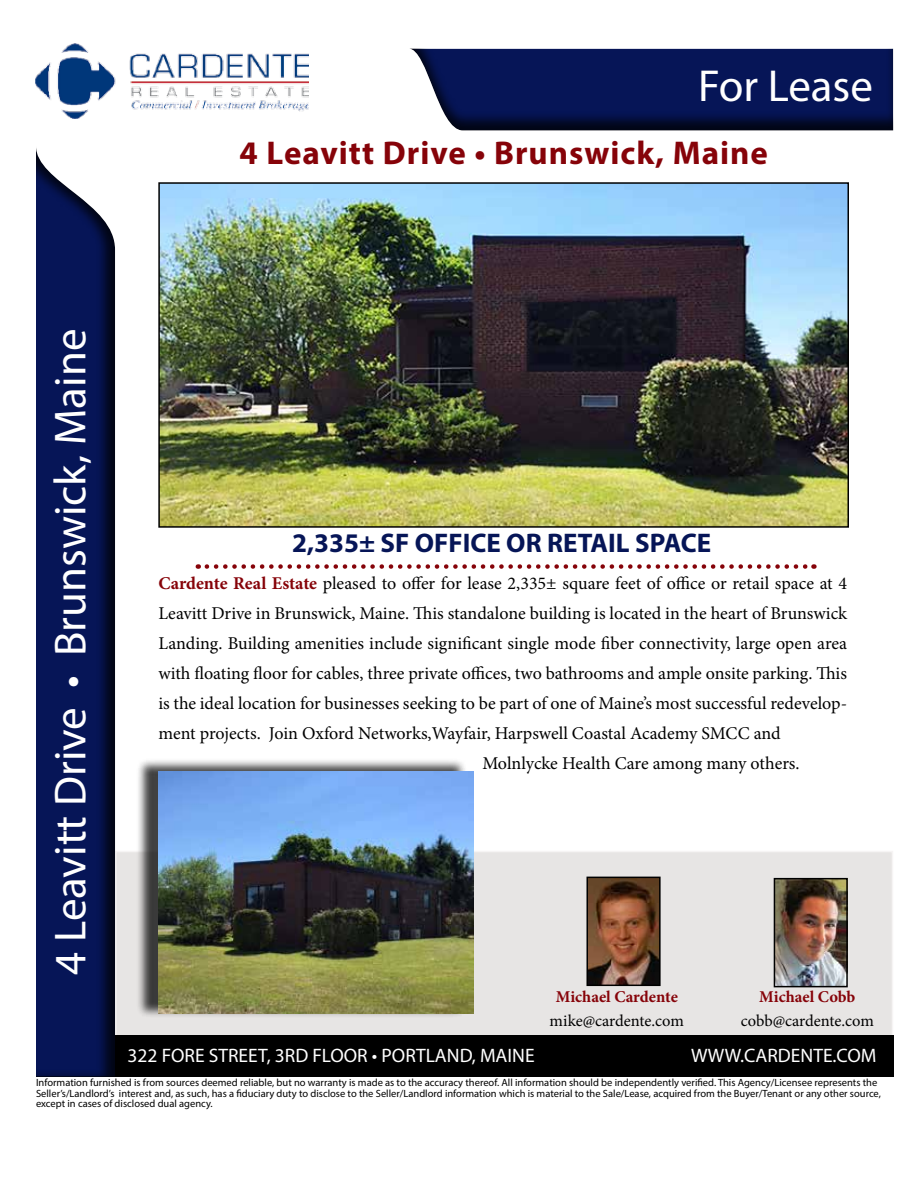
<style>
.page{position:relative;width:918px;height:1188px;background:#fff}
.page>*{position:absolute;margin:0;border:0;box-sizing:border-box;transform-origin:0 0}
.t1{font:45px "Myriad Pro";color:#fff}
.t2{font:700 33px "Myriad Pro";letter-spacing:.03em;color:#860309}
.t3{font:700 27px "Myriad Pro";color:#061557}
.t4{font:19.5px "Myriad Pro";color:#fff}
.t5{font:18px "Minion Pro";color:#000}
.t6{font:16.5px "Minion Pro";letter-spacing:-.005em;color:#000}
.t7{font:700 16.5px "Minion Pro";color:#860309}
.t8{font:10.5px/10.5px "Myriad Pro";color:#000}
.s1{font-weight:700;color:#860309}
</style>
<div class="page">
<div style="left:115px;top:851px;width:778px;height:186px;background:#e7e5e4;border:2px solid #f6f4f4"></div>
<img style="left:161px;top:185px;width:685px;height:340px">
<div style="left:158px;top:182px;width:691px;height:346px;border:2px solid #000"></div>
<div style="left:36px;top:1035px;width:857px;height:42px;background:#000"></div>
<div style="left:35px;top:145px;width:81px;height:932px;background:#000;opacity:.75"></div>
<div style="left:408px;top:48px;width:486px;height:84px;background:#000;opacity:.75"></div>
<img style="left:777px;top:881px;width:68px;height:103px">
<div style="left:774px;top:878px;width:74px;height:109px;border:2px solid #000"></div>
<img style="left:589px;top:880px;width:69px;height:103px">
<div style="left:586px;top:877px;width:75px;height:109px;border:2px solid #000"></div>
<img style="left:35px;top:43px;width:274px;height:76px">
<div style="left:136px;top:758px;width:332px;height:260px;background:#000;opacity:.75"></div>
<img style="left:158px;top:771px;width:315px;height:243px">
<svg style="left:207px;top:564px;width:607px;height:5px"></svg>
<h1 class="t1" style="left:698px;top:58px;width:176px">For Lease</h1>
<h1 class="t1" style="left:43px;top:975px;width:647px;rotate:-90deg">4 Leavitt Drive • Brunswick, Maine</h1>
<h2 class="t2" style="left:239px;top:131px;width:530px">4 Leavitt Drive • Brunswick, Maine</h2>
<h3 class="t3" style="left:292px;top:526px;width:421px">2,335± SF OFFICE OR RETAIL SPACE</h3>
<p class="t5" style="left:158px;top:572px;width:690px"><span class="s1">Cardente Real Estate</span> pleased to offer for lease 2,335± square feet of office or retail space at 4</p>
<p class="t5" style="left:158px;top:602px;width:690px">Leavitt Drive in Brunswick, Maine. This standalone building is located in the heart of Brunswick</p>
<p class="t5" style="left:158px;top:632px;width:690px">Landing. Building amenities include significant single mode fiber connectivity, large open area</p>
<p class="t5" style="left:158px;top:662px;width:690px">with floating floor for cables, three private offices, two bathrooms and ample onsite parking. This</p>
<p class="t5" style="left:158px;top:692px;width:690px">is the ideal location for businesses seeking to be part of one of Maine’s most successful redevelop-</p>
<p class="t5" style="left:158px;top:722px;width:624px">ment projects. Join Oxford Networks,Wayfair, Harpswell Coastal Academy SMCC and</p>
<p class="t5" style="left:482px;top:752px;width:319px">Molnlycke Health Care among many others.</p>
<p class="t7" style="left:556px;top:985px;width:124px">Michael Cardente</p>
<p class="t6" style="left:550px;top:1010px;width:136px">mike@cardente.com</p>
<p class="t7" style="left:759px;top:985px;width:98px">Michael Cobb</p>
<p class="t6" style="left:741px;top:1010px;width:135px">cobb@cardente.com</p>
<p class="t4" style="left:128px;top:1044px;width:409px">322 FORE STREET, 3RD FLOOR • PORTLAND, MAINE</p>
<p class="t4" style="left:691px;top:1044px;width:187px">WWW.CARDENTE.COM</p>
<p class="t8" style="left:36px;top:1077px;width:846px">Information furnished is from sources deemed reliable, but no warranty is made as to the accuracy thereof. All information should be independently verified. This Agency/Licensee represents the<br>Seller’s/Landlord’s interest and, as such, has a fiduciary duty to disclose to the Seller/Landlord information which is material to the Sale/Lease, acquired from the Buyer/Tenant or any other source, except in cases of disclosed dual agency.</p>
</div>
